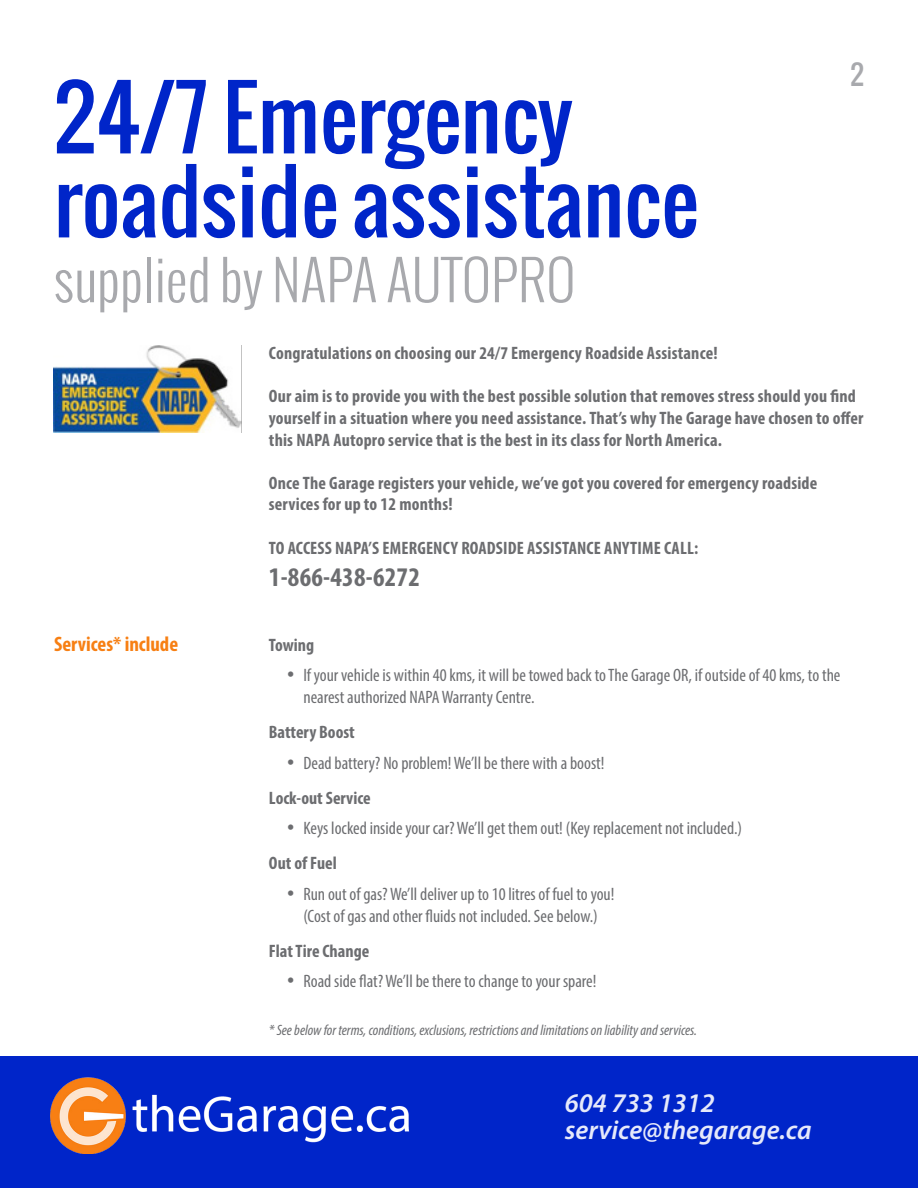
<style>
.page{position:relative;width:918px;height:1188px;background:#fff}
.page>*{position:absolute;margin:0;border:0;box-sizing:border-box;transform-origin:0 0}
.t1{font:84px/84px "Oswald";color:#0025c9}
.t2{font:300 54px "Oswald";color:#a8a9ad}
.t3{font:italic 600 27px "Myriad Pro";color:#e6e9fa}
.t4{font:700 condensed 27px "Myriad Pro";letter-spacing:.01em;color:#6c6d70}
.t5{font:27px "Oswald";color:#a8a9ad}
.t6{font:700 condensed 21px "Myriad Pro";color:#f77f13}
.t7{font:700 condensed 18px/21.6px "Myriad Pro";letter-spacing:.01em;color:#6c6d70}
.Bullets{font:condensed 18px/21.6px "Myriad Pro";color:#6c6d70}
.t8{font:italic condensed 15px "Myriad Pro";color:#6c6d70}
.s1{font-family:"Aldine 721 BT";font-weight:300;font-stretch:normal}
</style>
<div class="page">
<div style="left:0;top:1056px;width:918px;height:132px;background:#0025c9"></div>
<img style="left:50px;top:1078px;width:359px;height:75px">
<img style="left:54px;top:346px;width:188px;height:86px">
<p class="t1" style="left:54px;top:75px;width:646px">24/7 Emergency roadside assistance</p>
<p class="t2" style="left:54px;top:243px;width:523px">supplied by NAPA AUTOPRO</p>
<p class="t5" style="left:851px;top:54px;width:15px">2</p>
<p class="t6" style="left:54px;top:631px;width:126px">Services* include</p>
<p class="t7" style="left:269px;top:342px;width:450px">Congratulations on choosing our 24/7 Emergency Roadside Assistance!</p>
<p class="t7" style="left:269px;top:385px;width:596px">Our aim is to provide you with the best possible solution that removes stress should you find yourself in a situation where you need assistance. That’s why The Garage have chosen to offer this NAPA Autopro service that is the best in its class for North America.</p>
<p class="t7" style="left:269px;top:472px;width:550px">Once The Garage registers your vehicle, we’ve got you covered for emergency roadside services for up to 12 months!</p>
<p class="t7" style="left:269px;top:536px;width:431px">TO ACCESS NAPA’S EMERGENCY ROADSIDE ASSISTANCE ANYTIME CALL:</p>
<p class="t4" style="left:269px;top:560px;width:153px">1-866-438-6272</p>
<p class="t7" style="left:269px;top:634px;width:47px">Towing</p>
<p class="Bullets" style="left:303px;top:664px;width:539px;text-indent:-18px"><span class="s1">•</span> If your vehicle is within 40 kms, it will be towed back to The Garage OR, if outside of 40 kms, to the nearest authorized NAPA Warranty Centre.</p>
<p class="t7" style="left:269px;top:721px;width:87px">Battery Boost</p>
<p class="Bullets" style="left:285px;top:752px;width:321px"><span class="s1">•</span> Dead battery? No problem! We’ll be there with a boost!</p>
<p class="t7" style="left:269px;top:787px;width:103px">Lock-out Service</p>
<p class="Bullets" style="left:285px;top:817px;width:458px"><span class="s1">•</span> Keys locked inside your car? We’ll get them out! (Key replacement not included.)</p>
<p class="t7" style="left:269px;top:852px;width:69px">Out of Fuel</p>
<p class="Bullets" style="left:285px;top:883px;width:330px;text-align:center"><span class="s1">•</span> Run out of gas? We’ll deliver up to 10 litres of fuel to you! (Cost of gas and other fluids not included. See below.)</p>
<p class="t7" style="left:269px;top:940px;width:102px">Flat Tire Change</p>
<p class="Bullets" style="left:285px;top:970px;width:312px"><span class="s1">•</span> Road side flat? We’ll be there to change to your spare!</p>
<p class="t8" style="left:269px;top:1021px;width:430px">* See below for terms, conditions, exclusions, restrictions and limitations on liability and services.</p>
<p class="t3" style="left:565px;top:1086px;width:152px">604 733 1312</p>
<p class="t3" style="left:565px;top:1113px;width:248px">service@thegarage.ca</p>
</div>
